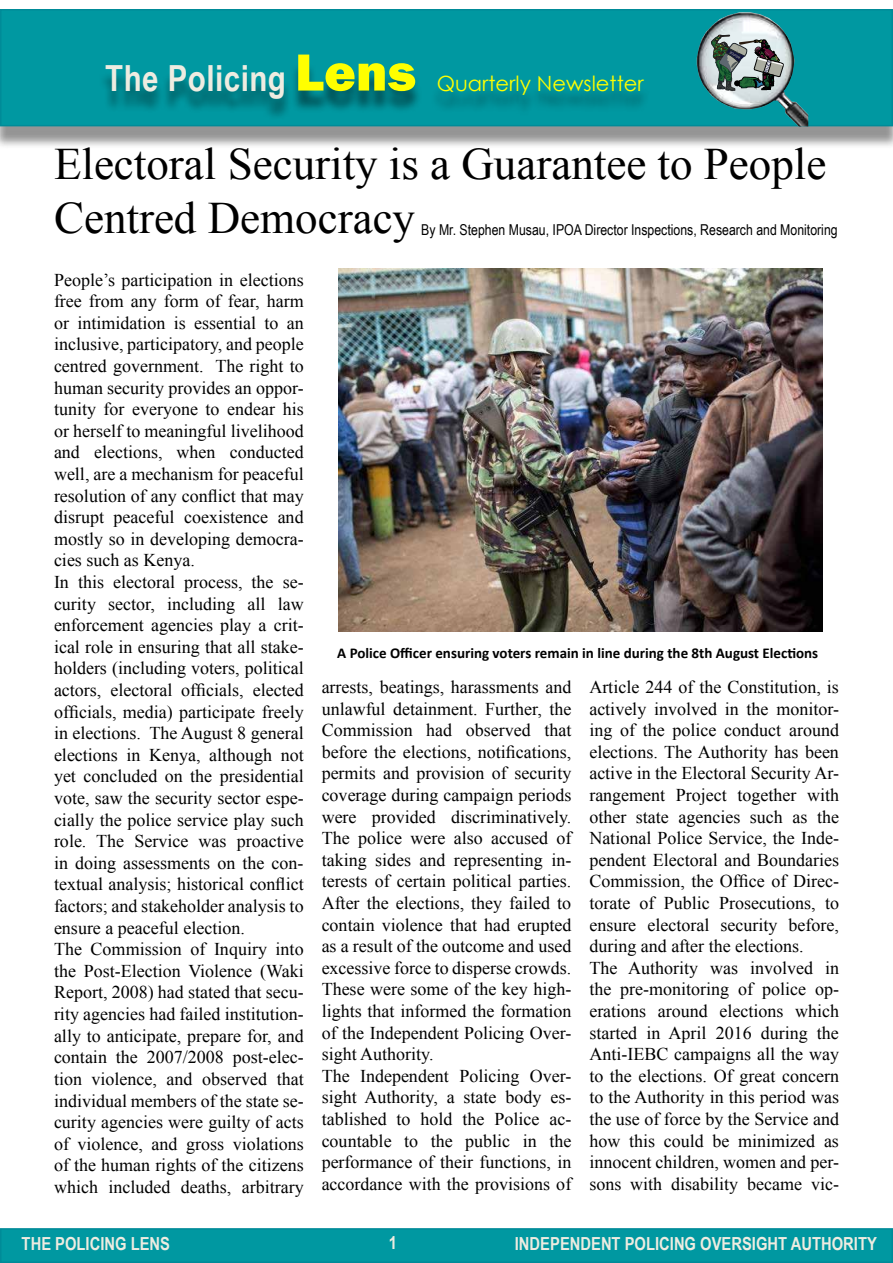
<style>
.page{position:relative;width:893px;height:1263px;background:#fff}
.page>*{position:absolute;margin:0;border:0;box-sizing:border-box;transform-origin:0 0}
.t1{font:45px/54px "Times New Roman";color:#000}
.t2{font:700 36px "Arial Narrow";letter-spacing:.015em;color:#eeece1}
.t3{font:21px "Century Gothic";color:#ff0}
.t4{font:18px/21.6px "Times New Roman";color:#000}
.t5{font:700 18px "Arial Narrow";color:#eeece1}
.t6{font:700 15px "Calibri";color:#000}
.t7{font:15px "Arial Narrow";color:#000}
.t8{font:700 4.05px "Arial";color:#11133c;scale:.83 1}
.s1{font-family:"Franklin Gothic";font-weight:800;font-size:54px;color:#ff0}
</style>
<div class="page">
<div style="left:0;top:16px;width:893px;height:133px;background:#000;opacity:.42"></div>
<div style="left:1px;top:10px;width:891px;height:116px;background:#0098a1"></div>
<div style="left:0;top:9px;width:893px;height:117px;border:2px solid #008b98"></div>
<div style="left:98px;top:61px;width:553px;height:60px;background:#000;opacity:.44"></div>
<img style="left:697px;top:12px;width:111px;height:114px">
<div style="left:1px;top:1229px;width:891px;height:33px;background:#0098a1"></div>
<div style="left:0;top:1228px;width:893px;height:35px;border:2px solid #008b98"></div>
<img style="left:338px;top:269px;width:484px;height:362px">
<svg style="left:711px;top:35px;width:72px;height:56px;background:#87928e"></svg>
<h2 class="t2" style="left:105px;top:51px;width:312px">The Policing <span class="s1">Lens</span></h2>
<p class="t3" style="left:437px;top:68px;width:208px">Quarterly Newsletter</p>
<p class="t8" style="left:763px;top:72px;width:16px;rotate:-73deg">POLICE</p>
<h1 class="t1" style="left:54px;top:136px;width:774px">Electoral Security is a Guarantee to People<br>Centred Democracy</h1>
<p class="t7" style="left:421px;top:218px;width:418px">By Mr. Stephen Musau, IPOA Director Inspections, Research and Monitoring</p>
<p class="t4" style="left:54px;top:268px;width:251px">People’s participation in elections free from any form of fear, harm or intimidation is essential to an inclusive, participatory, and people centred government. The right to human security provides an oppor&shy;tunity for everyone to endear his or herself to meaningful livelihood and elections, when conducted well, are a mechanism for peaceful resolution of any conflict that may disrupt peaceful coexistence and mostly so in developing democra&shy;cies such as Kenya.<br>In this electoral process, the se&shy;curity sector, including all law enforcement agencies play a crit&shy;ical role in ensuring that all stake&shy;holders (including voters, political actors, electoral officials, elected officials, media) participate freely in elections. The August 8 general elections in Kenya, although not yet concluded on the presidential vote, saw the security sector espe&shy;cially the police service play such role. The Service was proactive in doing assessments on the con&shy;textual analysis; historical conflict factors; and stakeholder analysis to ensure a peaceful election.<br>The Commission of Inquiry into the Post-Election Violence (Waki Report, 2008) had stated that secu&shy;rity agencies had failed institution&shy;ally to anticipate, prepare for, and contain the 2007/2008 post-elec&shy;tion violence, and observed that individual members of the state se&shy;curity agencies were guilty of acts of violence, and gross violations of the human rights of the citizens which included deaths, arbitrary</p>
<p class="t6" style="left:337px;top:643px;width:482px">A Police Officer ensuring voters remain in line during the 8th August Elections</p>
<p class="t4" style="left:322px;top:676px;width:251px">arrests, beatings, harassments and unlawful detainment. Further, the Commission had observed that before the elections, notifications, permits and provision of security coverage during campaign periods were provided discriminatively.<br>The police were also accused of taking sides and representing in&shy;terests of certain political parties.<br>After the elections, they failed to contain violence that had erupted as a result of the outcome and used excessive force to disperse crowds.<br>These were some of the key high&shy;lights that informed the formation of the Independent Policing Over&shy;sight Authority.<br>The Independent Policing Over&shy;sight Authority, a state body es&shy;tablished to hold the Police ac&shy;countable to the public in the performance of their functions, in accordance with the provisions of</p>
<p class="t4" style="left:589px;top:676px;width:251px">Article 244 of the Constitution, is actively involved in the monitor&shy;ing of the police conduct around elections. The Authority has been active in the Electoral Security Ar&shy;rangement Project together with other state agencies such as the National Police Service, the Inde&shy;pendent Electoral and Boundaries Commission, the Office of Direc&shy;torate of Public Prosecutions, to ensure electoral security before, during and after the elections.<br>The Authority was involved in the pre-monitoring of police op&shy;erations around elections which started in April 2016 during the Anti-IEBC campaigns all the way to the elections. Of great concern to the Authority in this period was the use of force by the Service and how this could be minimized as innocent children, women and per&shy;sons with disability became vic-</p>
<p class="t5" style="left:389px;top:1229px;width:10px">1</p>
<p class="t5" style="left:22px;top:1230px;width:150px">THE POLICING LENS</p>
<p class="t5" style="left:515px;top:1230px;width:363px">INDEPENDENT POLICING OVERSIGHT AUTHORITY</p>
</div>
